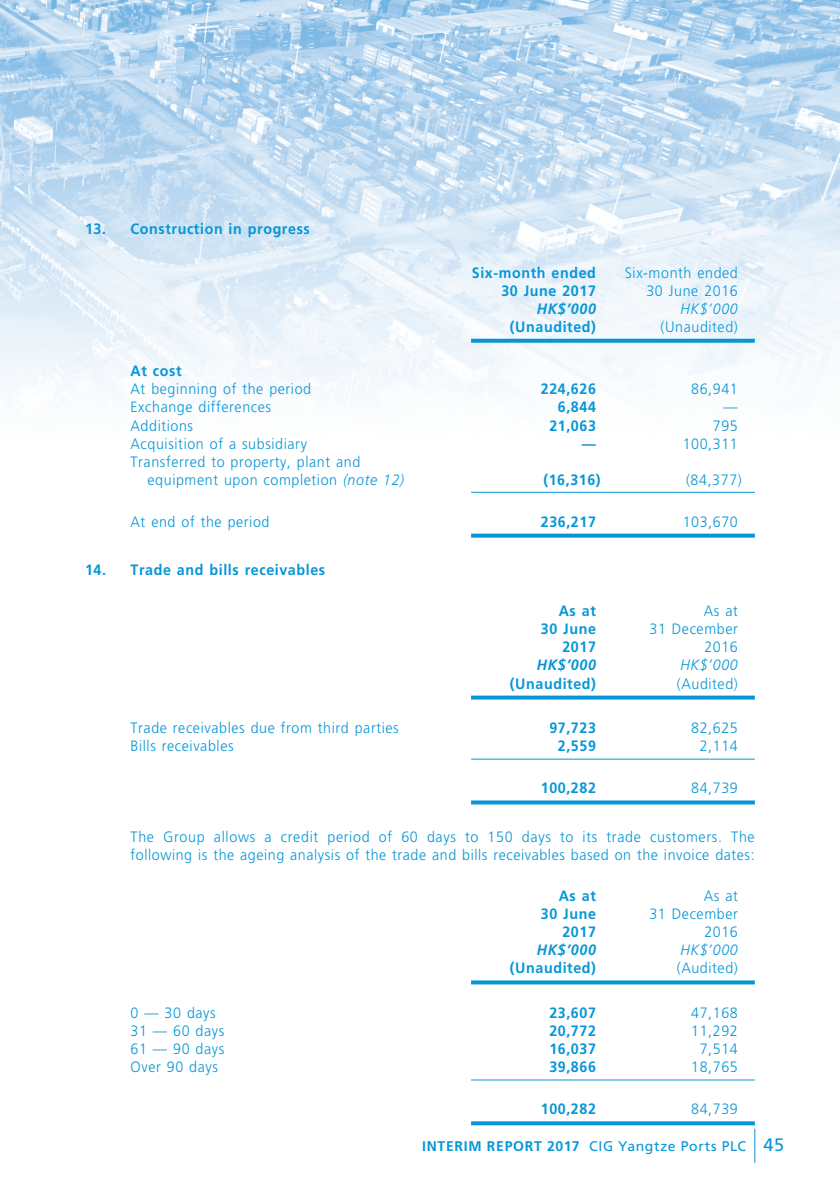
<style>
.page{position:relative;width:840px;height:1191px;background:#fff}
.page>*{position:absolute;margin:0;border:0;box-sizing:border-box;transform-origin:0 0}
.t1{font:300 15px/18px "Frutiger";letter-spacing:.04em;color:#0696d7;text-align:right;scale:.95 1}
.t2{font:700 15px/18px "Frutiger";letter-spacing:.04em;color:#0696d7;text-align:right;scale:.95 1}
.t3{font:italic 700 15px "Frutiger";letter-spacing:.04em;color:#0696d7;scale:.95 1}
.t4{font:italic 300 15px "Frutiger";letter-spacing:.04em;color:#0696d7;scale:.95 1}
.t5{font:14px "Frutiger";letter-spacing:.05em;color:#0696d7}
.s1{font-style:italic}
.s2{font-weight:700}
.s3{font-size:18px}
</style>
<div class="page">
<img style="left:0;top:0;width:839px;height:1163px">
<hr style="left:754px;top:1128px;width:1px;height:34px;background:#0696d7">
<svg style="left:471px;top:339px;width:141px;height:4px"></svg>
<svg style="left:612px;top:339px;width:142px;height:4px"></svg>
<hr style="left:471px;top:492px;width:141px;height:1px;background:#0696d7">
<hr style="left:612px;top:492px;width:142px;height:1px;background:#0696d7">
<svg style="left:471px;top:533px;width:141px;height:4px"></svg>
<svg style="left:612px;top:533px;width:142px;height:4px"></svg>
<svg style="left:471px;top:695px;width:141px;height:4px"></svg>
<svg style="left:612px;top:695px;width:142px;height:4px"></svg>
<hr style="left:471px;top:758px;width:141px;height:1px;background:#0696d7">
<hr style="left:612px;top:758px;width:142px;height:1px;background:#0696d7">
<svg style="left:471px;top:800px;width:141px;height:4px"></svg>
<svg style="left:612px;top:800px;width:142px;height:4px"></svg>
<svg style="left:471px;top:980px;width:141px;height:4px"></svg>
<svg style="left:612px;top:980px;width:142px;height:4px"></svg>
<hr style="left:471px;top:1079px;width:141px;height:1px;background:#0696d7">
<hr style="left:612px;top:1079px;width:142px;height:1px;background:#0696d7">
<svg style="left:471px;top:1121px;width:141px;height:4px"></svg>
<svg style="left:612px;top:1121px;width:142px;height:4px"></svg>
<p class="t2" style="left:85px;top:220px;width:238px">13. Construction in progress</p>
<p class="t2" style="left:471px;top:263px;width:132px">Six-month ended<br>30 June 2017</p>
<p class="t1" style="left:624px;top:264px;width:120px">Six-month ended<br>30 June 2016</p>
<p class="t3" style="left:536px;top:299px;width:64px">HK$’000</p>
<p class="t4" style="left:680px;top:300px;width:62px">HK$’000</p>
<p class="t2" style="left:509px;top:317px;width:92px">(Unaudited)</p>
<p class="t1" style="left:660px;top:318px;width:83px">(Unaudited)</p>
<p class="t2" style="left:130px;top:362px;width:55px">At cost</p>
<p class="t1" style="left:130px;top:380px;width:191px">At beginning of the period</p>
<p class="t2" style="left:540px;top:380px;width:59px">224,626</p>
<p class="t1" style="left:690px;top:380px;width:51px">86,941</p>
<p class="t1" style="left:130px;top:398px;width:149px">Exchange differences</p>
<p class="t2" style="left:557px;top:398px;width:42px">6,844</p>
<p class="t1" style="left:723px;top:398px;width:16px">—</p>
<p class="t1" style="left:130px;top:416px;width:67px">Additions</p>
<p class="t2" style="left:549px;top:416px;width:51px">21,063</p>
<p class="t1" style="left:712px;top:416px;width:28px">795</p>
<p class="t1" style="left:130px;top:434px;width:187px">Acquisition of a subsidiary</p>
<p class="t2" style="left:581px;top:434px;width:16px">—</p>
<p class="t1" style="left:682px;top:434px;width:59px">100,311</p>
<p class="t1" style="left:147px;top:452px;width:271px;text-align:left;text-indent:-17px">Transferred to property, plant and equipment upon completion <span class="s1">(note 12)</span></p>
<p class="t2" style="left:543px;top:470px;width:62px">(16,316)</p>
<p class="t1" style="left:685px;top:470px;width:60px">(84,377)</p>
<p class="t1" style="left:130px;top:512px;width:148px">At end of the period</p>
<p class="t2" style="left:540px;top:512px;width:59px">236,217</p>
<p class="t1" style="left:682px;top:512px;width:59px">103,670</p>
<p class="t2" style="left:85px;top:560px;width:254px">14. Trade and bills receivables</p>
<p class="t2" style="left:540px;top:602px;width:59px">As at<br>30 June<br>2017</p>
<p class="t1" style="left:649px;top:602px;width:94px">As at<br>31 December<br>2016</p>
<p class="t3" style="left:536px;top:656px;width:64px">HK$’000</p>
<p class="t4" style="left:680px;top:656px;width:62px">HK$’000</p>
<p class="t2" style="left:509px;top:674px;width:92px">(Unaudited)</p>
<p class="t1" style="left:676px;top:674px;width:66px">(Audited)</p>
<p class="t1" style="left:130px;top:719px;width:284px">Trade receivables due from third parties</p>
<p class="t2" style="left:549px;top:719px;width:51px">97,723</p>
<p class="t1" style="left:690px;top:719px;width:51px">82,625</p>
<p class="t1" style="left:130px;top:737px;width:110px">Bills receivables</p>
<p class="t2" style="left:557px;top:737px;width:42px">2,559</p>
<p class="t1" style="left:699px;top:737px;width:42px">2,114</p>
<p class="t2" style="left:540px;top:779px;width:59px">100,282</p>
<p class="t1" style="left:690px;top:779px;width:51px">84,739</p>
<p class="t1" style="left:130px;top:827px;width:658px;text-align:left">The Group allows a credit period of 60 days to 150 days to its trade customers. The following is the ageing analysis of the trade and bills receivables based on the invoice dates:</p>
<p class="t2" style="left:540px;top:887px;width:59px">As at<br>30 June<br>2017</p>
<p class="t1" style="left:649px;top:887px;width:94px">As at<br>31 December<br>2016</p>
<p class="t3" style="left:536px;top:941px;width:64px">HK$’000</p>
<p class="t4" style="left:680px;top:941px;width:62px">HK$’000</p>
<p class="t2" style="left:509px;top:959px;width:92px">(Unaudited)</p>
<p class="t1" style="left:676px;top:959px;width:66px">(Audited)</p>
<p class="t1" style="left:130px;top:1004px;width:91px">0 — 30 days</p>
<p class="t2" style="left:549px;top:1004px;width:51px">23,607</p>
<p class="t1" style="left:690px;top:1004px;width:51px">47,168</p>
<p class="t1" style="left:130px;top:1022px;width:100px">31 — 60 days</p>
<p class="t2" style="left:549px;top:1022px;width:51px">20,772</p>
<p class="t1" style="left:690px;top:1022px;width:51px">11,292</p>
<p class="t1" style="left:130px;top:1040px;width:100px">61 — 90 days</p>
<p class="t2" style="left:549px;top:1040px;width:51px">16,037</p>
<p class="t1" style="left:699px;top:1040px;width:42px">7,514</p>
<p class="t1" style="left:130px;top:1058px;width:93px">Over 90 days</p>
<p class="t2" style="left:549px;top:1058px;width:51px">39,866</p>
<p class="t1" style="left:690px;top:1058px;width:51px">18,765</p>
<p class="t2" style="left:540px;top:1100px;width:59px">100,282</p>
<p class="t1" style="left:690px;top:1100px;width:51px">84,739</p>
<p class="t5" style="left:422px;top:1137px;width:363px"><span class="s2">INTERIM REPORT 2017</span> CIG Yangtze Ports PLC <span class="s3">45</span></p>
</div>
